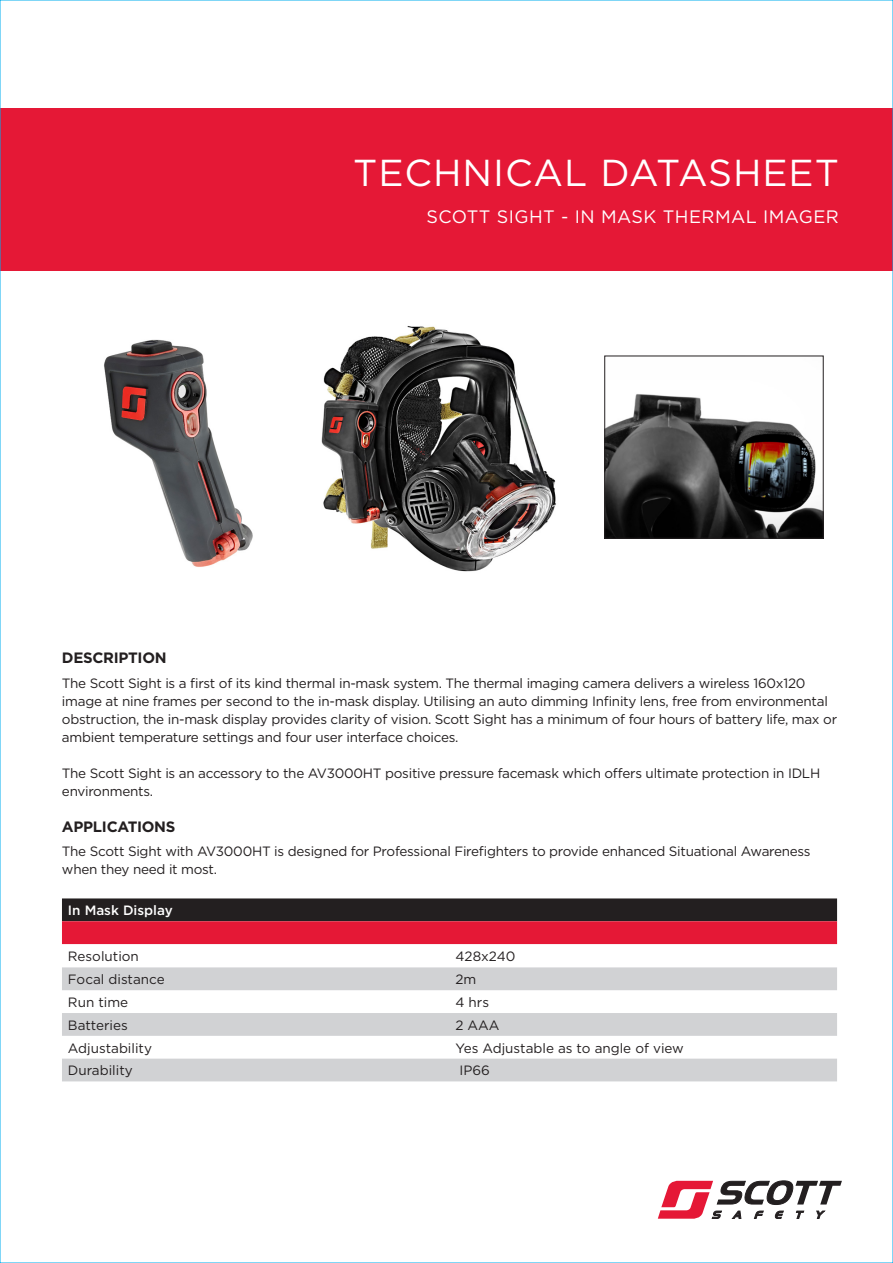
<style>
.page{position:relative;width:893px;height:1263px;background:#fff}
.page>*{position:absolute;margin:0;border:0;box-sizing:border-box;transform-origin:0 0}
.t1{font:37.5px "Gotham";letter-spacing:.025em;color:#fff}
.t2{font:18px "Gotham";letter-spacing:.025em;color:#fff}
.t3{font:700 15px "Gotham";letter-spacing:-.02em;color:#231f20}
.t4{font:13.5px/18px "Gotham";letter-spacing:-.02em;color:#231f20}
.t5{font:13.5px "Gotham";color:#231f20}
.t6{font:500 13.5px "Gotham";color:#fff}
</style>
<div class="page">
<div style="left:0;top:108px;width:893px;height:163px;background:#e51836"></div>
<svg style="left:658px;top:1180px;width:184px;height:39px"></svg>
<svg style="left:62px;top:898px;width:775px;height:46px;background:#861e2e"></svg>
<svg style="left:62px;top:967px;width:775px;height:114px;fill:#d1d2d4"></svg>
<img style="left:321px;top:326px;width:235px;height:246px">
<img style="left:104px;top:339px;width:149px;height:228px">
<img style="left:606px;top:394px;width:215px;height:143px">
<div style="left:604px;top:356px;width:219px;height:183px;border:1px solid #231f20"></div>
<h1 class="t1" style="left:353px;top:156px;width:487px">TECHNICAL DATASHEET</h1>
<h2 class="t2" style="left:427px;top:209px;width:414px">SCOTT SIGHT - IN MASK THERMAL IMAGER</h2>
<p class="t3" style="left:62px;top:651px;width:106px">DESCRIPTION</p>
<p class="t4" style="left:62px;top:675px;width:777px">The Scott Sight is a first of its kind thermal in-mask system. The thermal imaging camera delivers a wireless 160x120 image at nine frames per second to the in-mask display. Utilising an auto dimming Infinity lens, free from environmental obstruction, the in-mask display provides clarity of vision. Scott Sight has a minimum of four hours of battery life, max or ambient temperature settings and four user interface choices.</p>
<p class="t4" style="left:62px;top:765px;width:760px">The Scott Sight is an accessory to the AV3000HT positive pressure facemask which offers ultimate protection in IDLH environments.</p>
<p class="t3" style="left:62px;top:820px;width:115px">APPLICATIONS</p>
<p class="t4" style="left:62px;top:843px;width:750px">The Scott Sight with AV3000HT is designed for Professional Firefighters to provide enhanced Situational Awareness when they need it most.</p>
<p class="t6" style="left:68px;top:904px;width:106px">In Mask Display</p>
<p class="t5" style="left:68px;top:950px;width:72px">Resolution</p>
<p class="t5" style="left:455px;top:950px;width:61px">428x240</p>
<p class="t5" style="left:68px;top:973px;width:98px">Focal distance</p>
<p class="t4" style="left:455px;top:971px;width:22px">2m</p>
<p class="t4" style="left:68px;top:994px;width:62px">Run time</p>
<p class="t4" style="left:455px;top:994px;width:35px">4 hrs</p>
<p class="t5" style="left:68px;top:1019px;width:61px">Batteries</p>
<p class="t4" style="left:455px;top:1017px;width:45px">2 AAA</p>
<p class="t5" style="left:68px;top:1042px;width:86px">Adjustability</p>
<p class="t5" style="left:455px;top:1042px;width:230px">Yes Adjustable as to angle of view</p>
<p class="t5" style="left:68px;top:1065px;width:66px">Durability</p>
<p class="t4" style="left:460px;top:1062px;width:32px">IP66</p>
</div>
